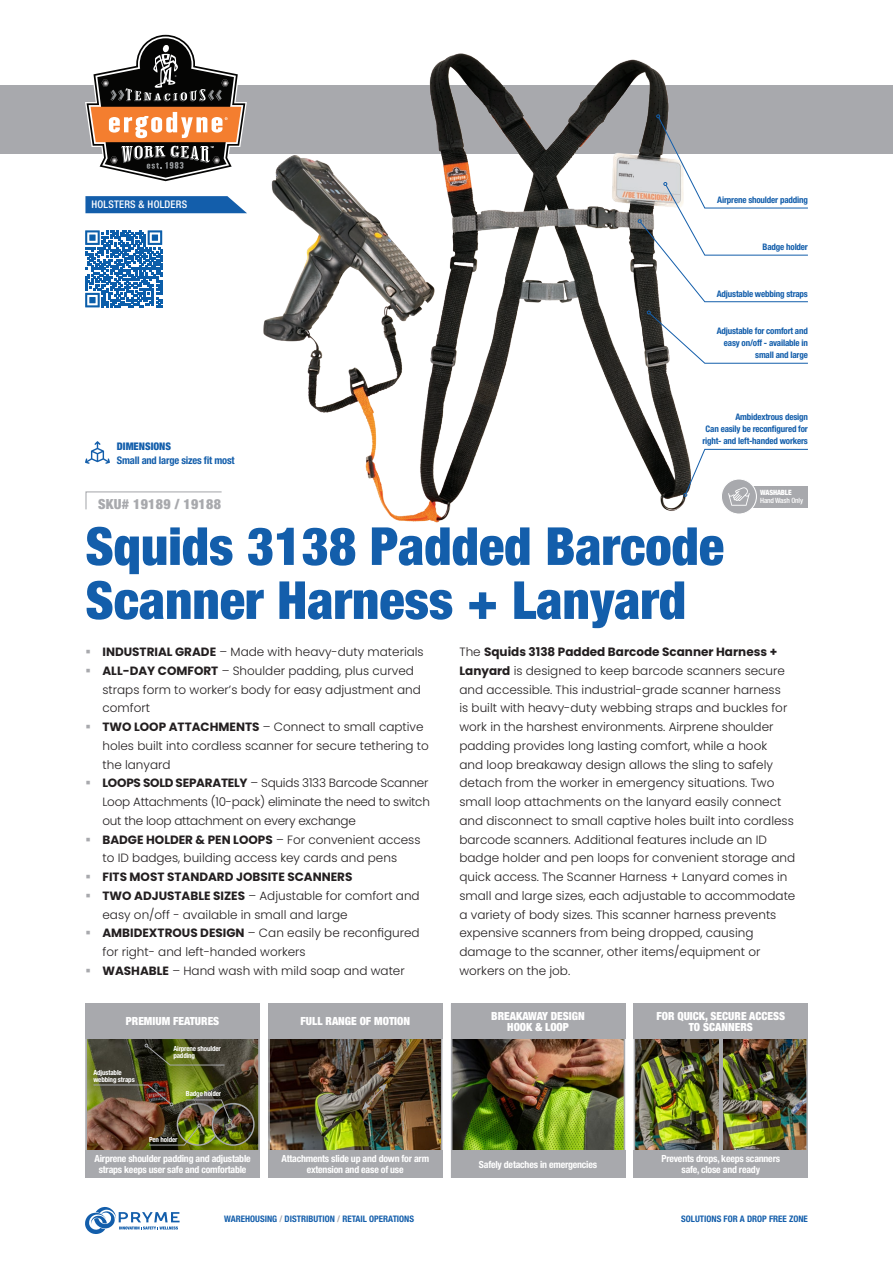
<style>
.page{position:relative;width:893px;height:1263px;background:#fff}
.page>*{position:absolute;margin:0;border:0;box-sizing:border-box;transform-origin:0 0}
.t1{font:900 condensed 52.5px/54px "Helvetica Neue LT Std";color:#135eab}
._04_Heading_Lvl4{font:900 condensed 13.95px "Helvetica Neue LT Std";letter-spacing:.02em;color:#a8a9ad}
.BULLETS{font:300 12px/18.8px "Poppins";color:#231f20}
.BULLETS-2{font:300 12px/18.8px "Poppins";letter-spacing:-.02em;color:#231f20}
.t2{font:700 12px "Poppins";color:#231f20}
.t3{font:900 condensed 11.25px/11.2px "Helvetica Neue LT Std";color:#fff;text-align:center}
.t4{font:700 condensed 10.5px "Helvetica Neue LT Std";letter-spacing:-.02em;color:#135eab}
._04_Heading_Lvl4-2{font:500 condensed 10.5px "Helvetica Neue LT Std";letter-spacing:.02em;color:#fff}
.t5{font:900 condensed 10.5px "Helvetica Neue LT Std";color:#135eab}
.t6{font:700 condensed 9.9px/10.5px "Helvetica Neue LT Std";letter-spacing:-.02em;color:#fff;text-align:center}
.t7{font:700 condensed 9px/12px "Helvetica Neue LT Std";letter-spacing:-.02em;color:#135eab;text-align:right}
.t8{font:700 condensed 9px "Helvetica Neue LT Std";color:#135eab}
.t9{font:500 condensed 7.2px/7.2px "Helvetica Neue LT Std";letter-spacing:-.02em;color:#fff}
.t10{font:700 condensed 7.05px/7.1px "Helvetica Neue LT Std";letter-spacing:-.02em;color:#fff}
.s1{font-weight:900}
.s2{font-weight:700}
.s3{color:#a8a9ad}
</style>
<div class="page">
<div style="left:0;top:85px;width:893px;height:69px;background:#a8a9ad"></div>
<svg style="left:85px;top:34px;width:162px;height:148px"></svg>
<svg style="left:85px;top:196px;width:162px;height:17px;background:#2369b0"></svg>
<img style="left:263px;top:53px;width:424px;height:470px">
<img style="left:454px;top:1039px;width:168px;height:111px">
<div style="left:451px;top:1003px;width:174px;height:175px;border:2px solid #a8a9ad"></div>
<div style="left:451px;top:1150px;width:174px;height:28px;background:#a8a9ad"></div>
<div style="left:451px;top:1003px;width:174px;height:36px;background:#a8a9ad"></div>
<div style="left:750px;top:486px;width:58px;height:21px;background:#a8a9ad"></div>
<div style="left:721px;top:479px;width:35px;height:35px;background:#a8a9ad;border-radius:50%"></div>
<div style="left:721px;top:478px;width:36px;height:36px;border:1px solid #fff;border-radius:50%"></div>
<img style="left:637px;top:1039px;width:82px;height:111px">
<img style="left:723px;top:1039px;width:82px;height:111px">
<div style="left:634px;top:1003px;width:174px;height:175px;border:2px solid #a8a9ad"></div>
<div style="left:634px;top:1150px;width:174px;height:28px;background:#a8a9ad"></div>
<div style="left:634px;top:1003px;width:174px;height:36px;background:#a8a9ad"></div>
<hr style="left:719px;top:1035px;width:4px;height:117px;background:#a8a9ad">
<img style="left:271px;top:1039px;width:168px;height:111px">
<div style="left:268px;top:1003px;width:174px;height:175px;border:2px solid #a8a9ad"></div>
<div style="left:268px;top:1150px;width:174px;height:28px;background:#a8a9ad"></div>
<div style="left:268px;top:1003px;width:174px;height:36px;background:#a8a9ad"></div>
<svg style="left:362px;top:1083px;width:25px;height:27px"></svg>
<img style="left:88px;top:1039px;width:169px;height:111px">
<div style="left:85px;top:1003px;width:175px;height:175px;border:2px solid #a8a9ad"></div>
<div style="left:85px;top:1150px;width:175px;height:28px;background:#a8a9ad"></div>
<div style="left:85px;top:1003px;width:175px;height:36px;background:#a8a9ad"></div>
<svg style="left:145px;top:1044px;width:80px;height:22px;background:#444825"></svg>
<img style="left:212px;top:1103px;width:42px;height:42px;border-radius:21px">
<div style="left:212px;top:1103px;width:43px;height:43px;border:1px solid #a8a9ad;border-radius:50%"></div>
<div style="left:189px;top:1094px;width:59px;height:45px;background:#231f20;opacity:.75"></div>
<img style="left:93px;top:1084px;width:139px;height:62px">
<svg style="left:638px;top:114px;width:170px;height:188px"></svg>
<svg style="left:647px;top:311px;width:161px;height:53px"></svg>
<svg style="left:683px;top:449px;width:125px;height:57px"></svg>
<svg style="left:85px;top:441px;width:25px;height:23px"></svg>
<svg style="left:85px;top:230px;width:77px;height:77px"></svg>
<svg style="left:85px;top:1207px;width:95px;height:27px"></svg>
<svg style="left:85px;top:491px;width:137px;height:19px"></svg>
<p class="_04_Heading_Lvl4-2" style="left:91px;top:198px;width:97px">HOLSTERS &amp; HOLDERS</p>
<p class="t5" style="left:117px;top:440px;width:56px">DIMENSIONS</p>
<p class="t4" style="left:117px;top:454px;width:119px">Small and large sizes fit most</p>
<p class="_04_Heading_Lvl4" style="left:98px;top:496px;width:124px">SKU# 19189 / 19188</p>
<p class="t7" style="left:717px;top:194px;width:92px">Airprene shoulder padding</p>
<p class="t7" style="left:763px;top:241px;width:47px">Badge holder</p>
<p class="t7" style="left:717px;top:287px;width:93px">Adjustable webbing straps</p>
<p class="t7" style="left:717px;top:324px;width:93px">Adjustable for comfort and easy on/off - available in small and large</p>
<p class="t7" style="left:702px;top:411px;width:107px">Ambidextrous design<br>Can easily be reconfigured for right- and left-handed workers</p>
<p class="t9" style="left:760px;top:489px;width:45px"><span class="s1">WASHABLE<br></span>Hand Wash Only</p>
<p class="t1" style="left:85px;top:518px;width:640px">Squids 3138 Padded Barcode<br>Scanner Harness + Lanyard</p>
<p class="BULLETS" style="left:102px;top:643px;width:323px"><span class="s2">INDUSTRIAL GRADE</span> – Made with heavy-duty materials</p>
<p class="BULLETS" style="left:102px;top:661px;width:320px"><span class="s2">ALL-DAY COMFORT</span> – Shoulder padding, plus curved straps form to worker’s body for easy adjustment and comfort</p>
<p class="BULLETS" style="left:102px;top:718px;width:328px"><span class="s2">TWO LOOP ATTACHMENTS</span> – Connect to small captive holes built into cordless scanner for secure tethering to the lanyard</p>
<p class="BULLETS-2" style="left:102px;top:774px;width:329px"><span class="s2">LOOPS SOLD SEPARATELY</span> – Squids 3133 Barcode Scanner<br>Loop Attachments (10-pack) eliminate the need to switch out the loop attachment on every exchange</p>
<p class="BULLETS" style="left:102px;top:830px;width:320px"><span class="s2">BADGE HOLDER &amp; PEN LOOPS</span> – For convenient access to ID badges, building access key cards and pens</p>
<p class="t2" style="left:102px;top:870px;width:252px">FITS MOST STANDARD JOBSITE SCANNERS</p>
<p class="BULLETS" style="left:102px;top:886px;width:319px"><span class="s2">TWO ADJUSTABLE SIZES</span> – Adjustable for comfort and easy on/off - available in small and large</p>
<p class="BULLETS" style="left:102px;top:924px;width:319px"><span class="s2">AMBIDEXTROUS DESIGN</span> – Can easily be reconfigured for right- and left-handed workers</p>
<p class="BULLETS" style="left:102px;top:961px;width:304px"><span class="s2">WASHABLE</span> – Hand wash with mild soap and water</p>
<p class="t3" style="left:126px;top:1015px;width:95px">PREMIUM FEATURES</p>
<p class="t10" style="left:93px;top:1068px;width:43px">Adjustable webbing straps</p>
<p class="t10" style="left:173px;top:1045px;width:49px">Airprene shoulder padding</p>
<p class="t10" style="left:186px;top:1090px;width:37px">Badge holder</p>
<p class="t10" style="left:149px;top:1135px;width:30px">Pen holder</p>
<p class="t6" style="left:95px;top:1153px;width:158px">Airprene shoulder padding and adjustable straps keeps user safe and comfortable</p>
<p class="t3" style="left:301px;top:1015px;width:111px">FULL RANGE OF MOTION</p>
<p class="t6" style="left:281px;top:1153px;width:149px">Attachments slide up and down for arm extension and ease of use</p>
<p class="t8" style="left:224px;top:1213px;width:191px">WAREHOUSING <span class="s3">/</span> DISTRIBUTION <span class="s3">/</span> RETAIL OPERATIONS</p>
<p class="BULLETS" style="left:459px;top:643px;width:337px">The <span class="s2">Squids 3138 Padded Barcode Scanner Harness + Lanyard</span> is designed to keep barcode scanners secure and accessible. This industrial-grade scanner harness<br>is built with heavy-duty webbing straps and buckles for work in the harshest environments. Airprene shoulder padding provides long lasting comfort, while a hook<br>and loop breakaway design allows the sling to safely detach from the worker in emergency situations. Two small loop attachments on the lanyard easily connect and disconnect to small captive holes built into cordless barcode scanners. Additional features include an ID badge holder and pen loops for convenient storage and quick access. The Scanner Harness + Lanyard comes in small and large sizes, each adjustable to accommodate a variety of body sizes. This scanner harness prevents expensive scanners from being dropped, causing damage to the scanner, other items/equipment or workers on the job.</p>
<p class="t3" style="left:491px;top:1010px;width:95px">BREAKAWAY DESIGN<br>HOOK &amp; LOOP</p>
<p class="t6" style="left:479px;top:1159px;width:120px">Safely detaches in emergencies</p>
<p class="t3" style="left:656px;top:1010px;width:130px">FOR QUICK, SECURE ACCESS</p>
<p class="t3" style="left:689px;top:1021px;width:66px">TO SCANNERS</p>
<p class="t6" style="left:661px;top:1153px;width:120px">Prevents drops, keeps scanners</p>
<p class="t6" style="left:681px;top:1164px;width:80px">safe, close and ready</p>
<p class="t8" style="left:681px;top:1213px;width:128px">SOLUTIONS FOR A DROP FREE ZONE</p>
</div>
